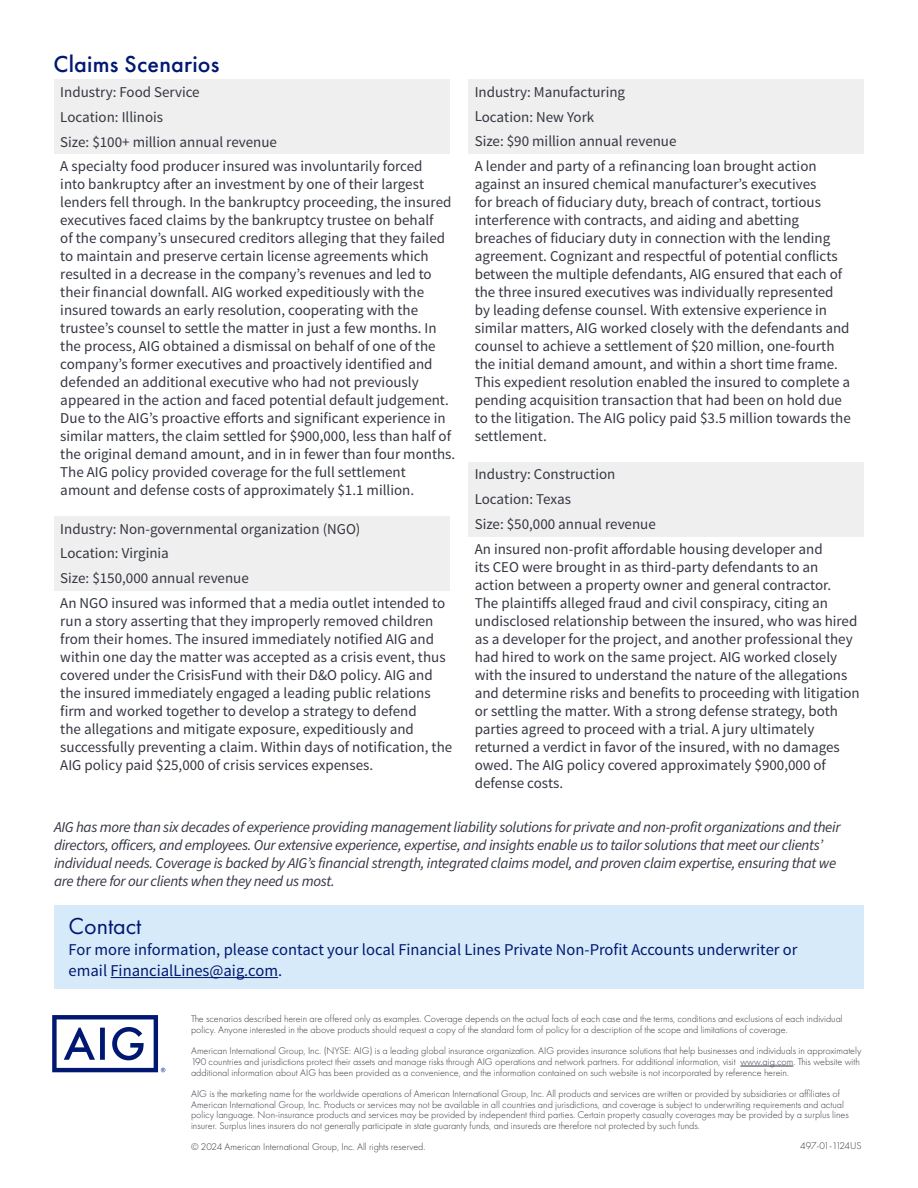
<style>
.page{position:relative;width:918px;height:1188px;background:#fff}
.page>*{position:absolute;margin:0;border:0;box-sizing:border-box;transform-origin:0 0}
.t1{font:500 24px "Futura PT";letter-spacing:.01em;color:#001871}
.t2{font:24px "Futura PT";color:#001871}
.t3{font:16.5px/21px "Source Sans Pro";color:#001871}
.t4{font:15px/18px "Source Sans Pro";color:#343741}
.t5{font:italic 15px/18px "Source Sans Pro";letter-spacing:-.02em;color:#343741}
.t6{font:300 10.2px/10.8px "Futura PT";color:#343741}
.t7{font:300 10.2px "Futura PT";letter-spacing:-.045em;color:#343741}
</style>
<div class="page">
<div style="left:468px;top:463px;width:396px;height:74px;background:#efefef"></div>
<div style="left:54px;top:517px;width:396px;height:74px;background:#efefef"></div>
<div style="left:468px;top:80px;width:396px;height:74px;background:#efefef"></div>
<div style="left:54px;top:80px;width:396px;height:74px;background:#efefef"></div>
<div style="left:54px;top:906px;width:810px;height:83px;background:#d6eaf9"></div>
<hr style="left:111px;top:977px;width:167px;height:1px;background:#001871">
<svg style="left:52px;top:1015px;width:113px;height:57px"></svg>
<hr style="left:740px;top:1066px;width:53px;height:1px;background:#343741">
<h2 class="t1" style="left:54px;top:50px;width:167px">Claims Scenarios</h2>
<p class="t4" style="left:60px;top:83px;width:141px">Industry: Food Service</p>
<p class="t4" style="left:60px;top:108px;width:104px">Location: Illinois</p>
<p class="t4" style="left:60px;top:133px;width:218px">Size: $100+ million annual revenue</p>
<p class="t4" style="left:60px;top:158px;width:396px">A specialty food producer insured was involuntarily forced<br>into bankruptcy after an investment by one of their largest lenders fell through. In the bankruptcy proceeding, the insured executives faced claims by the bankruptcy trustee on behalf<br>of the company’s unsecured creditors alleging that they failed to maintain and preserve certain license agreements which resulted in a decrease in the company’s revenues and led to their financial downfall. AIG worked expeditiously with the insured towards an early resolution, cooperating with the trustee’s counsel to settle the matter in just a few months. In the process, AIG obtained a dismissal on behalf of one of the company’s former executives and proactively identified and defended an additional executive who had not previously appeared in the action and faced potential default judgement.<br>Due to the AIG’s proactive efforts and significant experience in similar matters, the claim settled for $900,000, less than half of the original demand amount, and in in fewer than four months.<br>The AIG policy provided coverage for the full settlement amount and defense costs of approximately $1.1 million.</p>
<p class="t4" style="left:60px;top:520px;width:302px">Industry: Non-governmental organization (NGO)</p>
<p class="t4" style="left:60px;top:545px;width:110px">Location: Virginia</p>
<p class="t4" style="left:60px;top:569px;width:190px">Size: $150,000 annual revenue</p>
<p class="t4" style="left:60px;top:594px;width:393px">An NGO insured was informed that a media outlet intended to run a story asserting that they improperly removed children from their homes. The insured immediately notified AIG and within one day the matter was accepted as a crisis event, thus covered under the CrisisFund with their D&amp;O policy. AIG and the insured immediately engaged a leading public relations firm and worked together to develop a strategy to defend<br>the allegations and mitigate exposure, expeditiously and successfully preventing a claim. Within days of notification, the AIG policy paid $25,000 of crisis services expenses.</p>
<p class="t4" style="left:475px;top:83px;width:152px">Industry: Manufacturing</p>
<p class="t4" style="left:475px;top:108px;width:121px">Location: New York</p>
<p class="t4" style="left:475px;top:133px;width:203px">Size: $90 million annual revenue</p>
<p class="t4" style="left:475px;top:157px;width:378px">A lender and party of a refinancing loan brought action against an insured chemical manufacturer’s executives<br>for breach of fiduciary duty, breach of contract, tortious interference with contracts, and aiding and abetting breaches of fiduciary duty in connection with the lending agreement. Cognizant and respectful of potential conflicts between the multiple defendants, AIG ensured that each of the three insured executives was individually represented by leading defense counsel. With extensive experience in similar matters, AIG worked closely with the defendants and counsel to achieve a settlement of $20 million, one-fourth the initial demand amount, and within a short time frame.<br>This expedient resolution enabled the insured to complete a pending acquisition transaction that had been on hold due to the litigation. The AIG policy paid $3.5 million towards the settlement.</p>
<p class="t4" style="left:475px;top:466px;width:142px">Industry: Construction</p>
<p class="t4" style="left:475px;top:490px;width:98px">Location: Texas</p>
<p class="t4" style="left:475px;top:515px;width:183px">Size: $50,000 annual revenue</p>
<p class="t4" style="left:475px;top:540px;width:387px">An insured non-profit affordable housing developer and<br>its CEO were brought in as third-party defendants to an action between a property owner and general contractor.<br>The plaintiffs alleged fraud and civil conspiracy, citing an undisclosed relationship between the insured, who was hired as a developer for the project, and another professional they had hired to work on the same project. AIG worked closely with the insured to understand the nature of the allegations and determine risks and benefits to proceeding with litigation or settling the matter. With a strong defense strategy, both parties agreed to proceed with a trial. A jury ultimately returned a verdict in favor of the insured, with no damages owed. The AIG policy covered approximately $900,000 of defense costs.</p>
<p class="t5" style="left:54px;top:819px;width:788px">AIG has more than six decades of experience providing management liability solutions for private and non-profit organizations and their directors, officers, and employees. Our extensive experience, expertise, and insights enable us to tailor solutions that meet our clients’ individual needs. Coverage is backed by AIG’s financial strength, integrated claims model, and proven claim expertise, ensuring that we are there for our clients when they need us most.</p>
<h2 class="t2" style="left:69px;top:912px;width:74px">Contact</h2>
<p class="t3" style="left:69px;top:939px;width:730px">For more information, please contact your local Financial Lines Private Non-Profit Accounts underwriter or email FinancialLines@aig.com.</p>
<p class="t6" style="left:191px;top:1014px;width:653px">The scenarios described herein are offered only as examples. Coverage depends on the actual facts of each case and the terms, conditions and exclusions of each individual policy. Anyone interested in the above products should request a copy of the standard form of policy for a description of the scope and limitations of coverage.</p>
<p class="t6" style="left:191px;top:1045px;width:672px">American International Group, Inc. (NYSE: AIG) is a leading global insurance organization. AIG provides insurance solutions that help businesses and individuals in approximately<br>190 countries and jurisdictions protect their assets and manage risks through AIG operations and network partners. For additional information, visit www.aig.com. This website with additional information about AIG has been provided as a convenience, and the information contained on such website is not incorporated by reference herein.</p>
<p class="t6" style="left:191px;top:1088px;width:659px">AIG is the marketing name for the worldwide operations of American International Group, Inc. All products and services are written or provided by subsidiaries or affiliates of American International Group, Inc. Products or services may not be available in all countries and jurisdictions, and coverage is subject to underwriting requirements and actual policy language. Non-insurance products and services may be provided by independent third parties. Certain property casualty coverages may be provided by a surplus lines insurer. Surplus lines insurers do not generally participate in state guaranty funds, and insureds are therefore not protected by such funds.</p>
<p class="t6" style="left:191px;top:1141px;width:236px">© 2024 American International Group, Inc. All rights reserved.</p>
<p class="t7" style="left:800px;top:1140px;width:63px">497-01-1124US</p>
</div>
